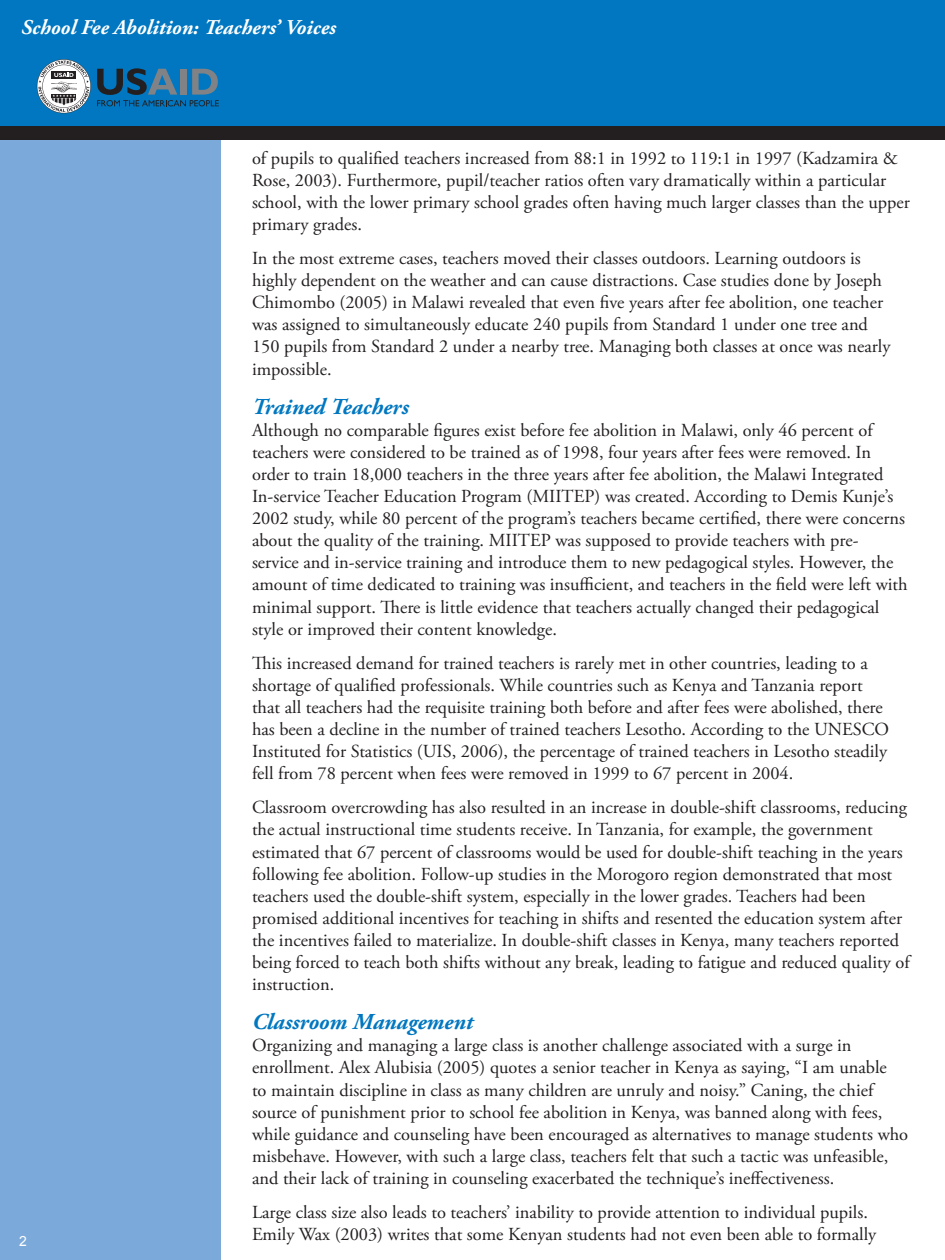
<style>
.page{position:relative;width:945px;height:1260px;background:#fff}
.page>*{position:absolute;margin:0;border:0;box-sizing:border-box;transform-origin:0 0}
.t1{font:italic 700 22.75px "Adobe Garamond Pro";color:#0077c0}
.Paragraph_Style_1{font:italic 700 21px "Adobe Garamond Pro";color:#fff}
.School_Effectiveness{font:18.38px/22.1px "Adobe Garamond Pro";color:#231f20}
.t2{font:14px "Arial";color:#fff}
</style>
<div class="page">
<div style="left:0;top:0;width:945px;height:126px;background:#0077c0"></div>
<div style="left:0;top:129px;width:220px;height:1131px;background:#7ba9da"></div>
<div style="left:0;top:126px;width:945px;height:13px;background:#231f20"></div>
<svg style="left:97px;top:68px;width:122px;height:38px"></svg>
<svg style="left:37px;top:59px;width:54px;height:54px"></svg>
<p class="Paragraph_Style_1" style="left:21px;top:15px;width:316px">School Fee Abolition: Teachers’ Voices</p>
<p class="t2" style="left:19px;top:1232px;width:9px">2</p>
<p class="School_Effectiveness" style="left:252px;top:148px;width:659px">of pupils to qualified teachers increased from 88:1 in 1992 to 119:1 in 1997 (Kadzamira &amp; Rose, 2003). Furthermore, pupil/teacher ratios often vary dramatically within a particular school, with the lower primary school grades often having much larger classes than the upper primary grades.</p>
<p class="School_Effectiveness" style="left:252px;top:248px;width:640px">In the most extreme cases, teachers moved their classes outdoors. Learning outdoors is highly dependent on the weather and can cause distractions. Case studies done by Joseph Chimombo (2005) in Malawi revealed that even five years after fee abolition, one teacher was assigned to simultaneously educate 240 pupils from Standard 1 under one tree and 150 pupils from Standard 2 under a nearby tree. Managing both classes at once was nearly impossible.</p>
<p class="t1" style="left:252px;top:394px;width:158px">Trained Teachers</p>
<p class="School_Effectiveness" style="left:252px;top:420px;width:657px">Although no comparable figures exist before fee abolition in Malawi, only 46 percent of teachers were considered to be trained as of 1998, four years after fees were removed. In order to train 18,000 teachers in the three years after fee abolition, the Malawi Integrated In-service Teacher Education Program (MIITEP) was created. According to Demis Kunje’s 2002 study, while 80 percent of the program’s teachers became certified, there were concerns about the quality of the training. MIITEP was supposed to provide teachers with pre&shy;service and in-service training and introduce them to new pedagogical styles. However, the amount of time dedicated to training was insufficient, and teachers in the field were left with minimal support. There is little evidence that teachers actually changed their pedagogical style or improved their content knowledge.</p>
<p class="School_Effectiveness" style="left:252px;top:653px;width:639px">This increased demand for trained teachers is rarely met in other countries, leading to a shortage of qualified professionals. While countries such as Kenya and Tanzania report that all teachers had the requisite training both before and after fees were abolished, there has been a decline in the number of trained teachers Lesotho. According to the UNESCO Instituted for Statistics (UIS, 2006), the percentage of trained teachers in Lesotho steadily fell from 78 percent when fees were removed in 1999 to 67 percent in 2004.</p>
<p class="School_Effectiveness" style="left:252px;top:797px;width:659px">Classroom overcrowding has also resulted in an increase in double-shift classrooms, reducing the actual instructional time students receive. In Tanzania, for example, the government estimated that 67 percent of classrooms would be used for double-shift teaching in the years following fee abolition. Follow-up studies in the Morogoro region demonstrated that most teachers used the double-shift system, especially in the lower grades. Teachers had been promised additional incentives for teaching in shifts and resented the education system after the incentives failed to materialize. In double-shift classes in Kenya, many teachers reported being forced to teach both shifts without any break, leading to fatigue and reduced quality of instruction.</p>
<p class="t1" style="left:252px;top:1009px;width:223px">Classroom Management</p>
<p class="School_Effectiveness" style="left:252px;top:1035px;width:658px">Organizing and managing a large class is another challenge associated with a surge in enrollment. Alex Alubisia (2005) quotes a senior teacher in Kenya as saying, “I am unable<br>to maintain discipline in class as many children are unruly and noisy.” Caning, the chief source of punishment prior to school fee abolition in Kenya, was banned along with fees, while guidance and counseling have been encouraged as alternatives to manage students who misbehave. However, with such a large class, teachers felt that such a tactic was unfeasible, and their lack of training in counseling exacerbated the technique’s ineffectiveness.</p>
<p class="School_Effectiveness" style="left:252px;top:1202px;width:626px">Large class size also leads to teachers’ inability to provide attention to individual pupils.<br>Emily Wax (2003) writes that some Kenyan students had not even been able to formally</p>
</div>
